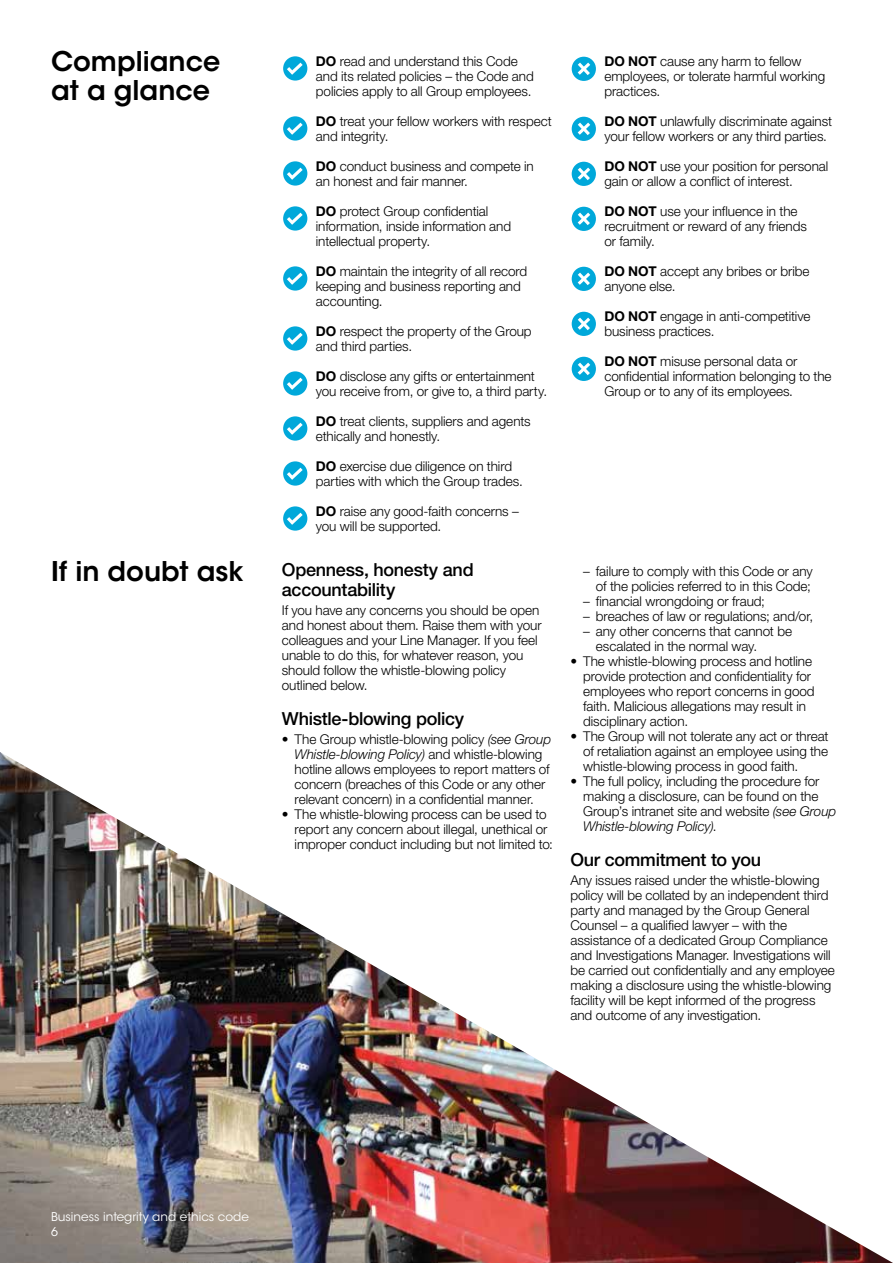
<style>
.page{position:relative;width:893px;height:1263px;background:#fff}
.page>*{position:absolute;margin:0;border:0;box-sizing:border-box;transform-origin:0 0}
.t1{font:600 27px/28.5px "ITC Avant Garde Std";color:#000}
.t2{font:500 18px/19.5px "Helvetica Neue LT Std";letter-spacing:-.015em;color:#000}
.t3{font:300 13.5px/15px "Helvetica Neue LT Std";letter-spacing:-.005em;color:#000}
.t4{font:12px/15px "ITC Avant Garde Std";color:#fff}
.s1{font-weight:700}
.s2{font-style:italic}
</style>
<div class="page">
<img style="left:0;top:752px;width:893px;height:511px">
<div style="left:572px;top:57px;width:24px;height:24px;background:#00a8da;border-radius:50%"></div>
<svg style="left:578px;top:63px;width:12px;height:12px"></svg>
<div style="left:572px;top:117px;width:24px;height:24px;background:#00a8da;border-radius:50%"></div>
<svg style="left:578px;top:123px;width:12px;height:12px"></svg>
<div style="left:572px;top:162px;width:24px;height:24px;background:#00a8da;border-radius:50%"></div>
<svg style="left:578px;top:168px;width:12px;height:12px"></svg>
<div style="left:572px;top:207px;width:24px;height:24px;background:#00a8da;border-radius:50%"></div>
<svg style="left:578px;top:213px;width:12px;height:12px"></svg>
<div style="left:572px;top:267px;width:24px;height:24px;background:#00a8da;border-radius:50%"></div>
<svg style="left:578px;top:273px;width:12px;height:12px"></svg>
<div style="left:572px;top:312px;width:24px;height:24px;background:#00a8da;border-radius:50%"></div>
<svg style="left:578px;top:318px;width:12px;height:12px"></svg>
<div style="left:572px;top:357px;width:24px;height:24px;background:#00a8da;border-radius:50%"></div>
<svg style="left:578px;top:363px;width:12px;height:12px"></svg>
<div style="left:283px;top:56px;width:24px;height:25px;background:#00a8da;border-radius:50%"></div>
<svg style="left:287px;top:63px;width:16px;height:12px"></svg>
<div style="left:283px;top:116px;width:24px;height:25px;background:#00a8da;border-radius:50%"></div>
<svg style="left:287px;top:123px;width:16px;height:12px"></svg>
<div style="left:283px;top:161px;width:24px;height:25px;background:#00a8da;border-radius:50%"></div>
<svg style="left:287px;top:168px;width:16px;height:12px"></svg>
<div style="left:283px;top:206px;width:24px;height:25px;background:#00a8da;border-radius:50%"></div>
<svg style="left:287px;top:213px;width:16px;height:12px"></svg>
<div style="left:283px;top:266px;width:24px;height:25px;background:#00a8da;border-radius:50%"></div>
<svg style="left:287px;top:273px;width:16px;height:12px"></svg>
<div style="left:283px;top:326px;width:24px;height:25px;background:#00a8da;border-radius:50%"></div>
<svg style="left:287px;top:333px;width:16px;height:12px"></svg>
<div style="left:283px;top:371px;width:24px;height:25px;background:#00a8da;border-radius:50%"></div>
<svg style="left:287px;top:378px;width:16px;height:12px"></svg>
<div style="left:283px;top:416px;width:24px;height:25px;background:#00a8da;border-radius:50%"></div>
<svg style="left:287px;top:423px;width:16px;height:12px"></svg>
<div style="left:283px;top:461px;width:24px;height:25px;background:#00a8da;border-radius:50%"></div>
<svg style="left:287px;top:468px;width:16px;height:12px"></svg>
<div style="left:283px;top:506px;width:24px;height:25px;background:#00a8da;border-radius:50%"></div>
<svg style="left:287px;top:513px;width:16px;height:12px"></svg>
<h1 class="t1" style="left:51px;top:47px;width:171px">Compliance at a glance</h1>
<p class="t3" style="left:316px;top:53px;width:219px"><span class="s1">DO</span> read and understand this Code and its related policies – the Code and policies apply to all Group employees.</p>
<p class="t3" style="left:316px;top:113px;width:237px"><span class="s1">DO</span> treat your fellow workers with respect and integrity.</p>
<p class="t3" style="left:316px;top:158px;width:219px"><span class="s1">DO</span> conduct business and compete in an honest and fair manner.</p>
<p class="t3" style="left:316px;top:203px;width:197px"><span class="s1">DO</span> protect Group confidential information, inside information and intellectual property.</p>
<p class="t3" style="left:316px;top:263px;width:213px"><span class="s1">DO</span> maintain the integrity of all record keeping and business reporting and accounting.</p>
<p class="t3" style="left:316px;top:323px;width:217px"><span class="s1">DO</span> respect the property of the Group and third parties.</p>
<p class="t3" style="left:316px;top:368px;width:233px"><span class="s1">DO</span> disclose any gifts or entertainment you receive from, or give to, a third party.</p>
<p class="t3" style="left:316px;top:413px;width:216px"><span class="s1">DO</span> treat clients, suppliers and agents ethically and honestly.</p>
<p class="t3" style="left:316px;top:458px;width:208px"><span class="s1">DO</span> exercise due diligence on third parties with which the Group trades.</p>
<p class="t3" style="left:316px;top:503px;width:205px"><span class="s1">DO</span> raise any good-faith concerns – you will be supported.</p>
<h1 class="t1" style="left:51px;top:557px;width:194px">If in doubt ask</h1>
<h2 class="t2" style="left:282px;top:560px;width:193px">Openness, honesty and accountability</h2>
<p class="t3" style="left:282px;top:602px;width:261px">If you have any concerns you should be open and honest about them. Raise them with your colleagues and your Line Manager. If you feel unable to do this, for whatever reason, you should follow the whistle-blowing policy outlined below.</p>
<h2 class="t2" style="left:282px;top:708px;width:184px">Whistle-blowing policy</h2>
<p class="t3" style="left:295px;top:731px;width:258px;text-indent:-13px">• The Group whistle-blowing policy <span class="s2">(see Group Whistle-blowing Policy)</span> and whistle-blowing hotline allows employees to report matters of concern (breaches of this Code or any other relevant concern) in a confidential manner.</p>
<p class="t3" style="left:295px;top:806px;width:260px;text-indent:-13px">• The whistle-blowing process can be used to report any concern about illegal, unethical or improper conduct including but not limited to:</p>
<p class="t3" style="left:604px;top:54px;width:222px"><span class="s1">DO NOT</span> cause any harm to fellow employees, or tolerate harmful working practices.</p>
<p class="t3" style="left:604px;top:114px;width:229px"><span class="s1">DO NOT</span> unlawfully discriminate against your fellow workers or any third parties.</p>
<p class="t3" style="left:604px;top:159px;width:225px"><span class="s1">DO NOT</span> use your position for personal gain or allow a conflict of interest.</p>
<p class="t3" style="left:604px;top:204px;width:204px"><span class="s1">DO NOT</span> use your influence in the recruitment or reward of any friends or family.</p>
<p class="t3" style="left:604px;top:264px;width:207px"><span class="s1">DO NOT</span> accept any bribes or bribe anyone else.</p>
<p class="t3" style="left:604px;top:309px;width:207px"><span class="s1">DO NOT</span> engage in anti-competitive business practices.</p>
<p class="t3" style="left:604px;top:354px;width:229px"><span class="s1">DO NOT</span> misuse personal data or confidential information belonging to the<br>Group or to any of its employees.</p>
<p class="t3" style="left:583px;top:563px;width:231px;text-align:right">– failure to comply with this Code or any of the policies referred to in this Code;</p>
<p class="t3" style="left:583px;top:593px;width:183px">– financial wrongdoing or fraud;</p>
<p class="t3" style="left:583px;top:608px;width:232px">– breaches of law or regulations; and/or,</p>
<p class="t3" style="left:596px;top:623px;width:198px;text-indent:-13px">– any other concerns that cannot be escalated in the normal way.</p>
<p class="t3" style="left:583px;top:653px;width:233px;text-indent:-13px">• The whistle-blowing process and hotline provide protection and confidentiality for employees who report concerns in good faith. Malicious allegations may result in disciplinary action.</p>
<p class="t3" style="left:583px;top:728px;width:247px;text-align:justify;text-indent:-13px">• The Group will not tolerate any act or threat of retaliation against an employee using the whistle-blowing process in good faith.</p>
<p class="t3" style="left:583px;top:773px;width:255px;text-indent:-13px">• The full policy, including the procedure for making a disclosure, can be found on the Group’s intranet site and website <span class="s2">(see Group Whistle-blowing Policy)</span>.</p>
<h2 class="t2" style="left:570px;top:849px;width:192px">Our commitment to you</h2>
<p class="t3" style="left:570px;top:872px;width:266px">Any issues raised under the whistle-blowing policy will be collated by an independent third party and managed by the Group General Counsel – a qualified lawyer – with the assistance of a dedicated Group Compliance and Investigations Manager. Investigations will be carried out confidentially and any employee making a disclosure using the whistle-blowing facility will be kept informed of the progress and outcome of any investigation.</p>
<p class="t4" style="left:51px;top:1209px;width:199px">Business integrity and ethics code<br>6</p>
</div>
